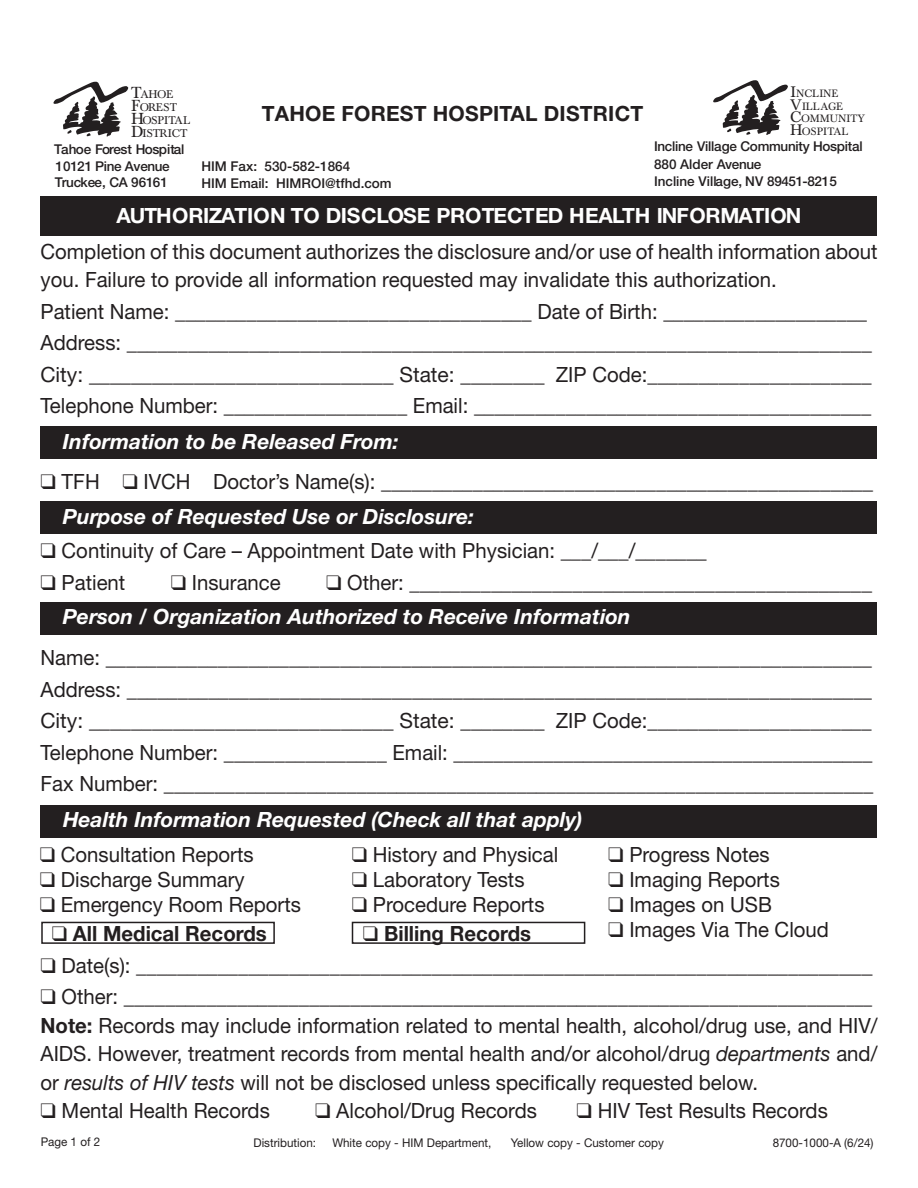
<style>
.page{position:relative;width:918px;height:1188px;background:#fff}
.page>*{position:absolute;margin:0;border:0;box-sizing:border-box;transform-origin:0 0}
.t1{font:21px/31.5px "Helvetica Neue LT Std";color:#231f20}
.t2{font:italic 700 21px "Helvetica Neue LT Std";color:#fff}
.t3{font:700 21px "Helvetica Neue";letter-spacing:-.01em;color:#fff}
.t4{font:700 21px "Helvetica Neue LT Std";color:#231f20}
.t5{font:700 21px "Helvetica Neue";letter-spacing:.01em;color:#231f20}
.t6{font:500 13.5px/17.2px "Helvetica Neue LT Std";letter-spacing:-.02em;color:#231f20}
.t7{font:500 13.5px/16.8px "Helvetica Neue LT Std";letter-spacing:-.04em;color:#231f20}
.t8{font:500 13.5px/17.2px "Helvetica Neue LT Std";color:#231f20}
.t9{font:12px "Helvetica Neue LT Std";color:#231f20}
.t10{font:10.95px/13px "Berthold Baskerville";color:#231f20}
.t11{font:10.5px/12.8px "Berthold Baskerville";color:#231f20}
.s1{font-size:15.75px}
.s2{font-size:15px}
.s3{font-weight:700}
.s4{font-style:italic}
</style>
<div class="page">
<div style="left:40px;top:196px;width:838px;height:40px;background:#231f20"></div>
<div style="left:40px;top:502px;width:838px;height:32px;background:#231f20"></div>
<div style="left:40px;top:426px;width:838px;height:33px;background:#231f20"></div>
<div style="left:40px;top:602px;width:838px;height:32px;background:#231f20"></div>
<svg style="left:53px;top:81px;width:75px;height:55px"></svg>
<svg style="left:713px;top:80px;width:75px;height:55px"></svg>
<div style="left:40px;top:805px;width:838px;height:32px;background:#231f20"></div>
<div style="left:41px;top:922px;width:234px;height:22px;border:2px solid #231f20"></div>
<div style="left:352px;top:922px;width:233px;height:22px;border:2px solid #231f20"></div>
<p class="t10" style="left:131px;top:88px;width:60px"><span class="s1">T</span>AHOE<br><span class="s1">F</span>OREST<br><span class="s1">H</span>OSPITAL<br><span class="s1">D</span>ISTRICT</p>
<p class="t11" style="left:790px;top:87px;width:76px"><span class="s2">I</span>NCLINE<br><span class="s2">V</span>ILLAGE<br><span class="s2">C</span>OMMUNITY<br><span class="s2">H</span>OSPITAL</p>
<p class="t7" style="left:54px;top:140px;width:132px">Tahoe Forest Hospital<br>10121 Pine Avenue<br>Truckee, CA 96161</p>
<p class="t5" style="left:262px;top:101px;width:383px">TAHOE FOREST HOSPITAL DISTRICT</p>
<p class="t6" style="left:654px;top:138px;width:210px">Incline Village Community Hospital<br>880 Alder Avenue<br>Incline Village, NV 89451- 8215</p>
<p class="t8" style="left:201px;top:157px;width:192px">HIM Fax: 530-582-1864<br>HIM Email: HIMROI@tfhd.com</p>
<p class="t3" style="left:117px;top:202px;width:686px">AUTHORIZATION TO DISCLOSE PROTECTED HEALTH INFORMATION</p>
<p class="t1" style="left:40px;top:237px;width:839px;line-height:28.5px">Completion of this document authorizes the disclosure and/or use of health information about you. Failure to provide all information requested may invalidate this authorization.</p>
<p class="t1" style="left:40px;top:295px;width:833px">Patient Name: ___________________________________ Date of Birth: ____________________ Address: _________________________________________________________________________ City: _____________________________ State: ________ ZIP Code:______________________ Telephone Number: __________________ Email: _______________________________________</p>
<p class="t2" style="left:63px;top:428px;width:337px">Information to be Released From:</p>
<p class="t1" style="left:40px;top:465px;width:834px">❑ TFH ❑ IVCH Doctor’s Name(s): ________________________________________________</p>
<p class="t2" style="left:63px;top:503px;width:413px">Purpose of Requested Use or Disclosure:</p>
<p class="t1" style="left:40px;top:535px;width:668px">❑ Continuity of Care – Appointment Date with Physician: ___/___/_______</p>
<p class="t1" style="left:40px;top:566px;width:86px">❑ Patient</p>
<p class="t1" style="left:171px;top:566px;width:112px">❑ Insurance</p>
<p class="t1" style="left:326px;top:566px;width:547px">❑ Other: _____________________________________________</p>
<p class="t2" style="left:63px;top:604px;width:569px">Person / Organization Authorized to Receive Information</p>
<p class="t1" style="left:40px;top:642px;width:834px;text-align:justify">Name: ___________________________________________________________________________ Address: _________________________________________________________________________ City: _____________________________ State: ________ ZIP Code:______________________ Telephone Number: ________________ Email: __________________________________________ Fax Number: _______________________________________________________________________</p>
<p class="t2" style="left:63px;top:807px;width:521px">Health Information Requested (Check all that apply)</p>
<p class="t1" style="left:40px;top:838px;width:215px">❑ Consultation Reports</p>
<p class="t1" style="left:40px;top:863px;width:207px">❑ Discharge Summary</p>
<p class="t1" style="left:40px;top:889px;width:263px">❑ Emergency Room Reports</p>
<p class="t1" style="left:352px;top:838px;width:208px">❑ History and Physical</p>
<p class="t1" style="left:352px;top:863px;width:174px">❑ Laboratory Tests</p>
<p class="t1" style="left:352px;top:888px;width:194px">❑ Procedure Reports</p>
<p class="t1" style="left:608px;top:838px;width:163px">❑ Progress Notes</p>
<p class="t1" style="left:608px;top:863px;width:173px">❑ Imaging Reports</p>
<p class="t1" style="left:608px;top:888px;width:165px">❑ Images on USB</p>
<p class="t1" style="left:608px;top:914px;width:222px">❑ Images Via The Cloud</p>
<p class="t4" style="left:52px;top:921px;width:216px">❑ All Medical Records</p>
<p class="t4" style="left:363px;top:921px;width:170px">❑ Billing Records</p>
<p class="t1" style="left:40px;top:949px;width:833px">❑ Date(s): ________________________________________________________________________</p>
<p class="t1" style="left:40px;top:982px;width:839px;line-height:28.5px">❑ Other: __________________________________________________________________________ <span class="s3">Note:</span> Records may include information related to mental health, alcohol/drug use, and HIV/ AIDS. However, treatment records from mental health and/or alcohol/drug <span class="s4">departments</span> and/ or <span class="s4">results of HIV tests</span> will not be disclosed unless specifically requested below.</p>
<p class="t1" style="left:40px;top:1095px;width:231px">❑ Mental Health Records</p>
<p class="t1" style="left:315px;top:1095px;width:223px">❑ Alcohol/Drug Records</p>
<p class="t1" style="left:577px;top:1095px;width:253px">❑ HIV Test Results Records</p>
<p class="t9" style="left:253px;top:1136px;width:64px">Distribution:</p>
<p class="t9" style="left:332px;top:1136px;width:161px">White copy - HIM Department,</p>
<p class="t9" style="left:511px;top:1136px;width:155px">Yellow copy - Customer copy</p>
<p class="t9" style="left:41px;top:1135px;width:61px">Page 1 of 2</p>
<p class="t9" style="left:773px;top:1136px;width:102px">8700-1000-A (6/24)</p>
</div>
